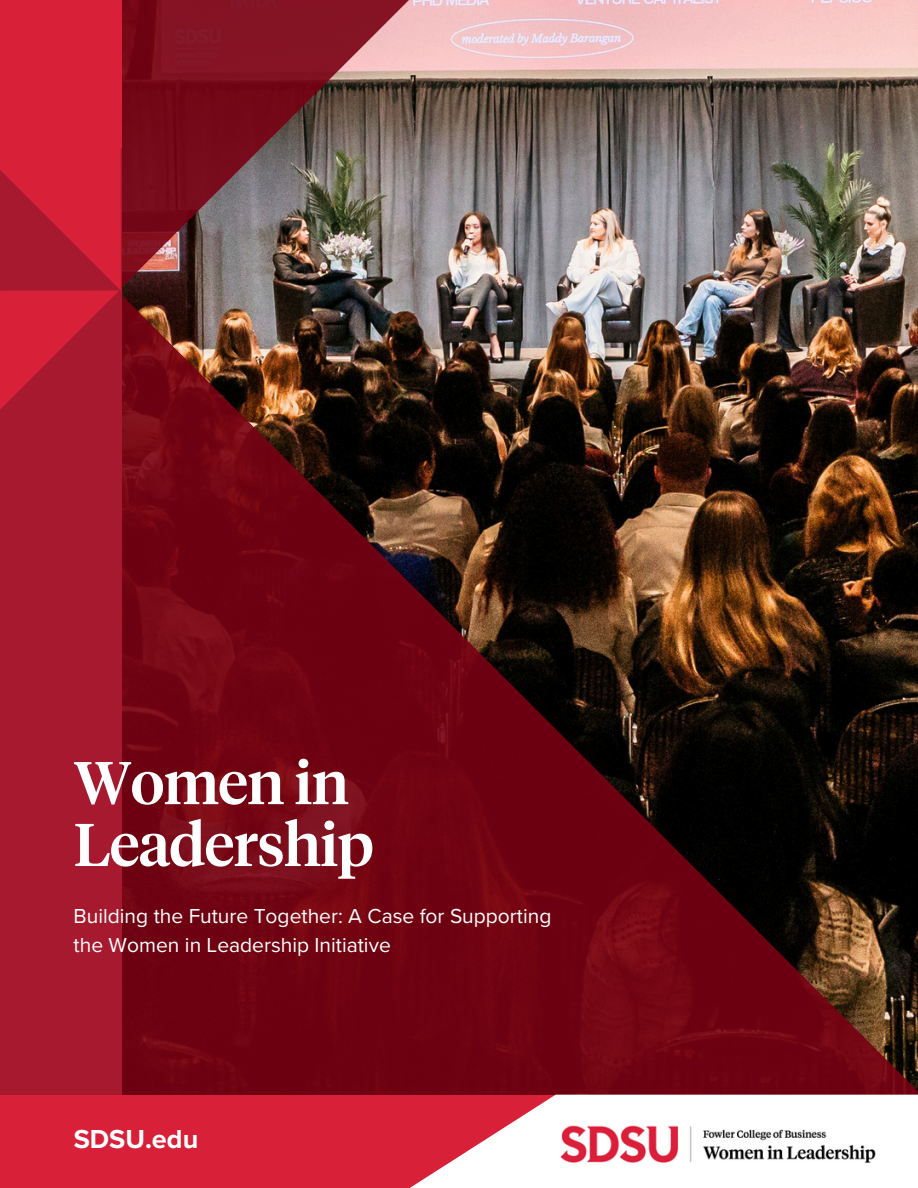
<style>
.page{position:relative;width:918px;height:1188px;background:#fff}
.page>*{position:absolute;margin:0;border:0;box-sizing:border-box;transform-origin:0 0}
.t1{font:500 60px/61.8px "Tiempos Headline";letter-spacing:-.015em;color:#fff}
.t2{font:700 27px "Proxima Nova";color:#fff}
.t3{font:21px/29.2px "Proxima Nova";color:#fff}
</style>
<div class="page">
<img style="left:414px;top:0;width:504px;height:291px">
<img style="left:121px;top:291px;width:797px;height:804px">
<img style="left:121px;top:0;width:293px;height:291px">
<div style="left:0;top:291px;width:121px;height:805px;background:#a6192e"></div>
<svg style="left:0;top:147px;width:121px;height:263px"></svg>
<div style="left:0;top:0;width:121px;height:147px;background:#d92039"></div>
<div style="left:0;top:1095px;width:918px;height:93px;background:#d92039"></div>
<svg style="left:410px;top:1095px;width:508px;height:93px;fill:#fff"></svg>
<img style="left:553px;top:1115px;width:337px;height:56px">
<p class="t1" style="left:74px;top:752px;width:302px">Women in<br>Leadership</p>
<h2 class="t3" style="left:74px;top:902px;width:479px">Building the Future Together: A Case for Supporting the Women in Leadership Initiative</h2>
<p class="t2" style="left:74px;top:1124px;width:126px">SDSU.edu</p>
</div>
